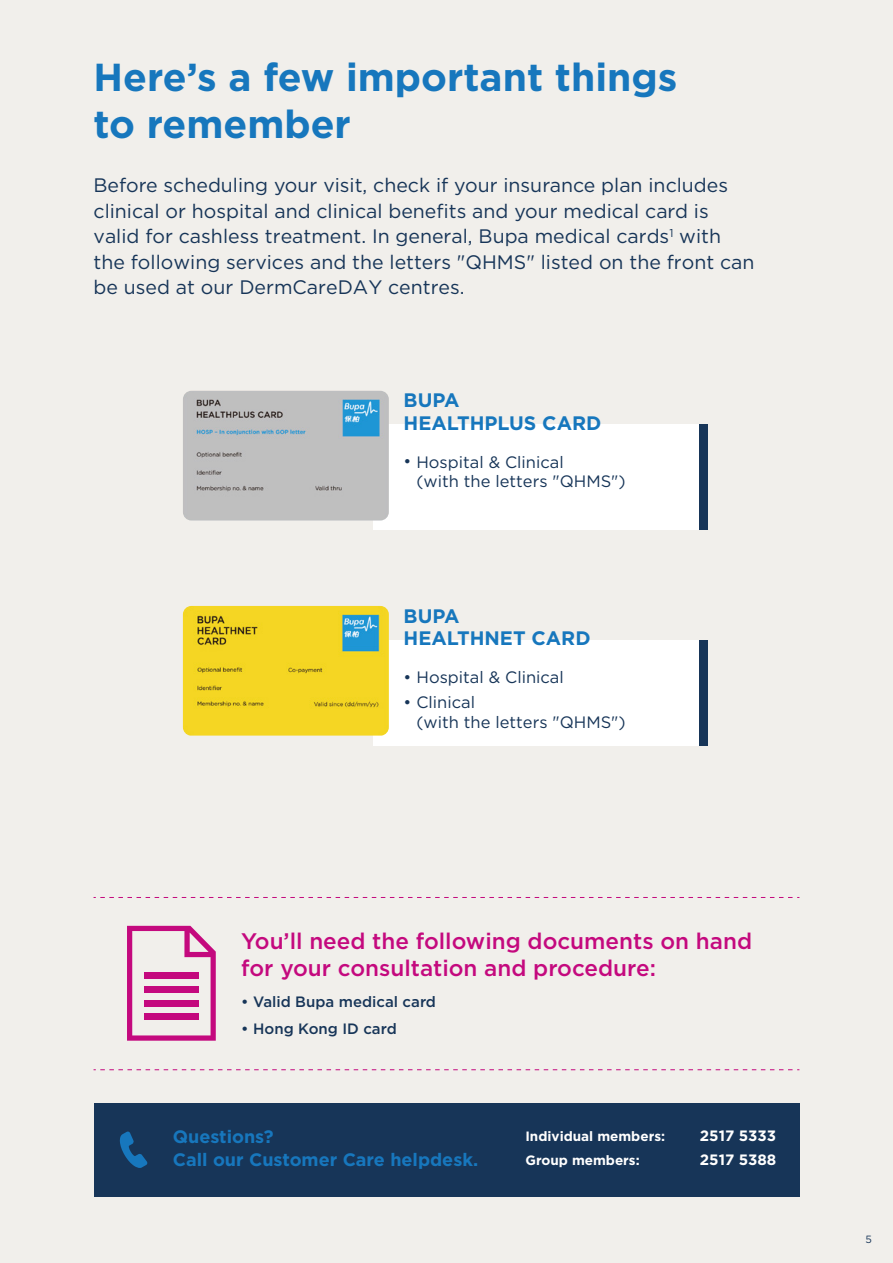
<style>
.page{position:relative;width:893px;height:1263px;background:#f1efeb}
.page>*{position:absolute;margin:0;border:0;box-sizing:border-box;transform-origin:0 0}
.t1{font:700 39px/46.5px "Gotham";color:#1777bd}
.t2{font:500 22.5px/27px "Gotham";color:#c4097e}
.t3{font:19.5px/25.5px "Gotham";color:#173558}
.t4{font:700 19.5px/22.5px "Gotham";color:#1777bd}
.t5{font:700 18px/22.5px "Gotham";color:#1777bd}
.t6{font:16.5px/19.8px "Gotham";color:#173558}
.t7{font:500 15px "Gotham";color:#173558}
.t8{font:700 15px "Gotham";color:#fff}
.t9{font:700 13.5px "Gotham";color:#fff}
.t10{font:10.5px "Gotham";color:#173558}
</style>
<div class="page">
<svg style="left:94px;top:897px;width:705px;height:1px"></svg>
<svg style="left:94px;top:1069px;width:705px;height:1px"></svg>
<div style="left:94px;top:1103px;width:705px;height:93px;background:#173558"></div>
<svg style="left:120px;top:1131px;width:27px;height:37px"></svg>
<svg style="left:127px;top:926px;width:89px;height:115px"></svg>
<div style="left:144px;top:972px;width:54px;height:7px;background:#c4097e"></div>
<div style="left:144px;top:986px;width:54px;height:6px;background:#c4097e"></div>
<div style="left:144px;top:1000px;width:54px;height:6px;background:#c4097e"></div>
<div style="left:144px;top:1013px;width:54px;height:7px;background:#c4097e"></div>
<div style="left:373px;top:425px;width:335px;height:105px;background:#fff"></div>
<div style="left:699px;top:425px;width:9px;height:105px;background:#173558"></div>
<div style="left:373px;top:640px;width:335px;height:105px;background:#fff"></div>
<div style="left:699px;top:640px;width:9px;height:105px;background:#173558"></div>
<img style="left:183px;top:391px;width:206px;height:129px">
<img style="left:183px;top:606px;width:206px;height:130px">
<h1 class="t1" style="left:94px;top:54px;width:585px">Here’s a few important things to remember</h1>
<p class="t3" style="left:94px;top:172px;width:662px">Before scheduling your visit, check if your insurance plan includes clinical or hospital and clinical benefits and your medical card is valid for cashless treatment. In general, Bupa medical cards<sup>1</sup> with the following services and the letters "QHMS" listed on the front can be used at our DermCareDAY centres.</p>
<p class="t4" style="left:404px;top:389px;width:199px">BUPA<br>HEALTHPLUS CARD</p>
<p class="t6" style="left:416px;top:451px;width:211px;text-indent:-13px">• Hospital &amp; Clinical<br>(with the letters "QHMS")</p>
<p class="t4" style="left:404px;top:604px;width:188px">BUPA<br>HEALTHNET CARD</p>
<p class="t6" style="left:404px;top:666px;width:162px">• Hospital &amp; Clinical</p>
<p class="t6" style="left:416px;top:692px;width:211px;text-indent:-13px">• Clinical<br>(with the letters "QHMS")</p>
<p class="t2" style="left:241px;top:927px;width:512px">You’ll need the following documents on hand for your consultation and procedure:</p>
<p class="t7" style="left:241px;top:992px;width:196px">• Valid Bupa medical card</p>
<p class="t7" style="left:241px;top:1019px;width:157px">• Hong Kong ID card</p>
<p class="t5" style="left:173px;top:1126px;width:307px">Questions?<br>Call our Customer Care helpdesk.</p>
<p class="t9" style="left:525px;top:1127px;width:141px">Individual members:</p>
<p class="t8" style="left:700px;top:1125px;width:78px">2517 5333</p>
<p class="t9" style="left:525px;top:1151px;width:116px">Group members:</p>
<p class="t8" style="left:700px;top:1149px;width:78px">2517 5388</p>
<p class="t10" style="left:865px;top:1232px;width:8px">5</p>
</div>
